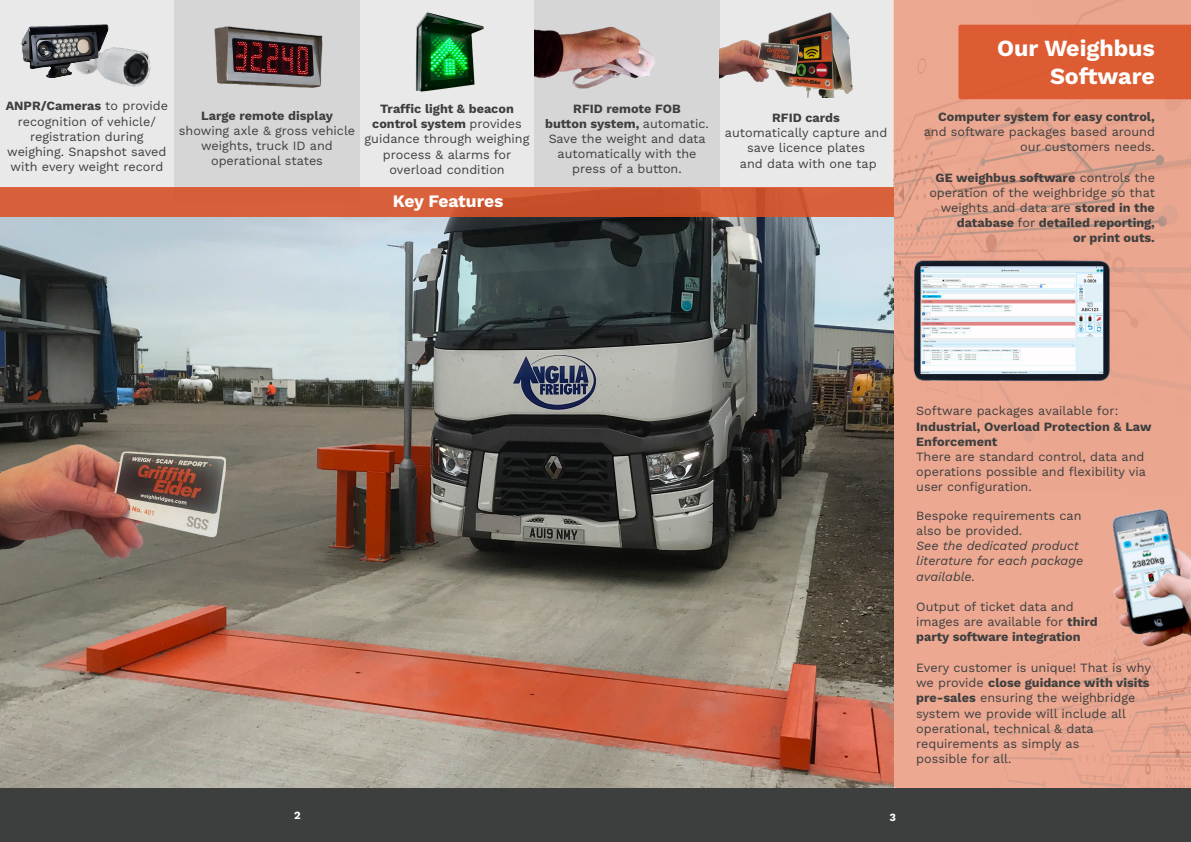
<style>
.page{position:relative;width:1191px;height:842px;background:#fff}
.page>*{position:absolute;margin:0;border:0;box-sizing:border-box;transform-origin:0 0}
.t1{font:700 23.1px "Work Sans";color:#fff}
.t2{font:700 17.5px "Work Sans";letter-spacing:-.005em;color:#fff}
.t3{font:12.6px/15.2px "Work Sans";color:#3d3f3e;text-align:center}
.t4{font:700 12.6px/15.2px "Work Sans";color:#3d3f3e}
.t5{font:italic 12.6px/15.2px "Work Sans";color:#3d3f3e}
.t6{font:700 11px "Work Sans";color:#fff}
.s1{font-weight:700}
</style>
<div class="page">
<div style="left:0;top:0;width:893px;height:202px;background:#e9e9e9"></div>
<div style="left:534px;top:0;width:185px;height:202px;background:#d6d6d6"></div>
<svg style="left:893px;top:0;width:298px;height:788px;background:#eaa690"></svg>
<img style="left:893px;top:165px;width:298px;height:293px">
<img style="left:0;top:217px;width:893px;height:571px">
<div style="left:174px;top:0;width:185px;height:202px;background:#d6d6d6"></div>
<img style="left:111px;top:47px;width:40px;height:40px">
<img style="left:214px;top:26px;width:109px;height:62px">
<div style="left:958px;top:25px;width:233px;height:74px;background:#dd5c32"></div>
<img style="left:415px;top:12px;width:69px;height:80px">
<img style="left:1008px;top:479px;width:183px;height:209px">
<svg style="left:0;top:187px;width:893px;height:30px;background:#d35b35"></svg>
<img style="left:807px;top:12px;width:46px;height:85px">
<div style="left:595px;top:788px;width:596px;height:54px;background:#3d3f3e"></div>
<div style="left:0;top:788px;width:596px;height:54px;background:#3d3f3e"></div>
<img style="left:719px;top:6px;width:105px;height:90px">
<img style="left:535px;top:27px;width:121px;height:62px">
<img style="left:21px;top:24px;width:90px;height:57px">
<p class="t3" style="left:6px;top:98px;width:164px"><span class="s1">ANPR/Cameras</span> to provide recognition of vehicle/ registration during weighing. Snapshot saved with every weight record</p>
<p class="t4" style="left:201px;top:107px;width:133px">Large remote display</p>
<p class="t3" style="left:179px;top:122px;width:178px">showing axle &amp; gross vehicle weights, truck ID and operational states</p>
<p class="t3" style="left:364px;top:101px;width:166px"><span class="s1">Traffic light &amp; beacon control system</span> provides guidance through weighing process &amp; alarms for overload condition</p>
<p class="t2" style="left:393px;top:188px;width:112px">Key Features</p>
<p class="t3" style="left:545px;top:100px;width:165px"><span class="s1">RFID remote FOB<br>button system,</span> automatic.<br>Save the weight and data automatically with the press of a button.</p>
<p class="t3" style="left:725px;top:110px;width:164px"><span class="s1">RFID cards<br></span>automatically capture and save licence plates<br>and data with one tap</p>
<p class="t1" style="left:997px;top:31px;width:159px">Our Weighbus</p>
<p class="t1" style="left:1050px;top:58px;width:106px">Software</p>
<p class="t3" style="left:923px;top:108px;width:233px;text-align:right"><span class="s1">Computer system for easy control, </span>and software packages based around our customers needs.</p>
<p class="t3" style="left:929px;top:169px;width:227px;text-align:right"><span class="s1">GE weighbus software</span> controls the operation of the weighbridge so that weights and data are <span class="s1">stored in the database</span> for <span class="s1">detailed reporting,</span></p>
<p class="t4" style="left:1073px;top:230px;width:83px">or print outs.</p>
<p class="t6" style="left:294px;top:807px;width:8px">2</p>
<p class="t6" style="left:889px;top:809px;width:8px">3</p>
<p class="t3" style="left:916px;top:403px;width:204px">Software packages available for:</p>
<p class="t4" style="left:916px;top:418px;width:237px">Industrial, Overload Protection &amp; Law<br>Enforcement</p>
<p class="t3" style="left:916px;top:448px;width:231px;text-align:justify">There are standard control, data and operations possible and flexibility via user configuration.</p>
<p class="t3" style="left:916px;top:507px;width:167px;text-align:left">Bespoke requirements can also be provided.</p>
<p class="t5" style="left:916px;top:537px;width:169px">See the dedicated product literature for each package available.</p>
<p class="t3" style="left:916px;top:598px;width:183px;text-align:left">Output of ticket data and images are available for <span class="s1">third party software integration</span></p>
<p class="t3" style="left:916px;top:660px;width:236px;text-align:left">Every customer is unique! That is why we provide <span class="s1">close guidance with visits pre-sales</span> ensuring the weighbridge system we provide will include all operational, technical &amp; data requirements as simply as<br>possible for all.</p>
</div>
